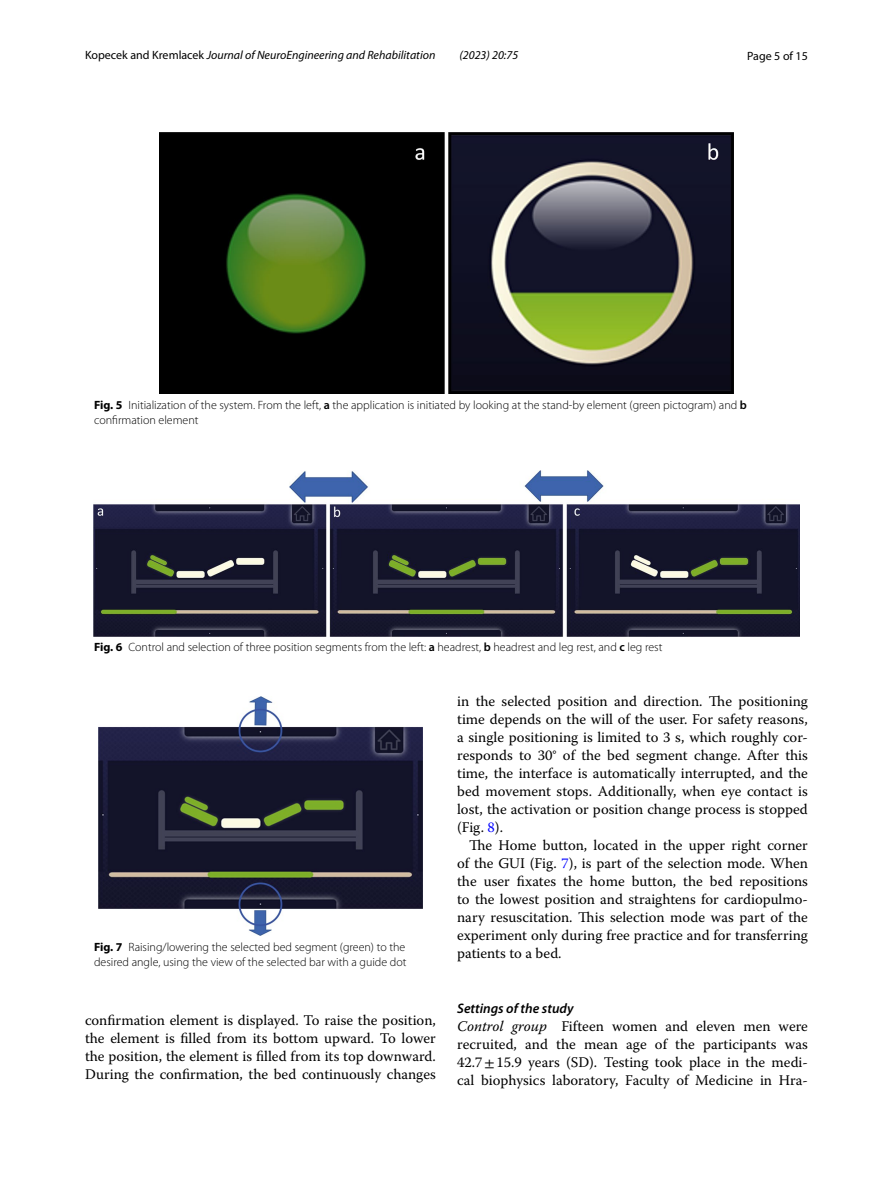
<style>
.page{position:relative;width:893px;height:1187px;background:#fff}
.page>*{position:absolute;margin:0;border:0;box-sizing:border-box;transform-origin:0 0}
.t1{font:14.7px/18px "Warnock Pro";color:#000;text-align:justify}
.t2{font:italic 600 13.8px "Myriad Pro";color:#000}
.t3{font:300 12px/15px "Myriad Pro";color:#000}
.t4{font:italic 12px "Myriad Pro";color:#000}
.t5{font:12px "Myriad Pro";color:#000}
.s1{font-style:normal}
.s2{font-weight:700}
.s3{font-weight:600}
.s4{color:#00f}
.s5{font-style:italic}
.s6{font-family:"STIX"}
</style>
<div class="page">
<img style="left:159px;top:133px;width:575px;height:261px">
<img style="left:93px;top:471px;width:706px;height:165px">
<img style="left:99px;top:696px;width:323px;height:239px">
<p class="t4" style="left:85px;top:48px;width:352px"><span class="s1">Kopecek and Kremlacek</span> Journal of NeuroEngineering and Rehabilitation</p>
<p class="t4" style="left:459px;top:48px;width:60px">(2023) 20:75</p>
<p class="t5" style="left:747px;top:48px;width:62px">Page 5 of 15</p>
<p class="t3" style="left:94px;top:397px;width:654px"><span class="s2">Fig. 5</span> Initialization of the system. From the left, <span class="s3">a</span> the application is initiated by looking at the stand-by element (green pictogram) and <span class="s3">b </span>confirmation element</p>
<p class="t3" style="left:94px;top:640px;width:570px"><span class="s2">Fig. 6</span> Control and selection of three position segments from the left: <span class="s3">a</span> headrest, <span class="s3">b</span> headrest and leg rest, and <span class="s3">c</span> leg rest</p>
<p class="t3" style="left:94px;top:939px;width:314px"><span class="s2">Fig. 7</span> Raising/lowering the selected bed segment (green) to the desired angle, using the view of the selected bar with a guide dot</p>
<p class="t1" style="left:85px;top:1010px;width:352px">confirmation element is displayed. To raise the position, the element is filled from its bottom upward. To lower the position, the element is filled from its top downward.<br>During the confirmation, the bed continuously changes</p>
<p class="t1" style="left:457px;top:691px;width:352px">in the selected position and direction. The positioning time depends on the will of the user. For safety reasons, a single positioning is limited to 3 s, which roughly cor&shy;responds to 30° of the bed segment change. After this time, the interface is automatically interrupted, and the bed movement stops. Additionally, when eye contact is lost, the activation or position change process is stopped (Fig. <span class="s4">8</span>).</p>
<p class="t1" style="left:457px;top:835px;width:352px;text-indent:12px">The Home button, located in the upper right corner of the GUI (Fig. <span class="s4">7</span>), is part of the selection mode. When the user fixates the home button, the bed repositions to the lowest position and straightens for cardiopulmo&shy;nary resuscitation. This selection mode was part of the experiment only during free practice and for transferring patients to a bed.</p>
<p class="t2" style="left:457px;top:999px;width:118px">Settings of the study</p>
<p class="t1" style="left:457px;top:1016px;width:352px"><span class="s5">Control group</span> Fifteen women and eleven men were recruited, and the mean age of the participants was 42.7<span class="s6">±</span>15.9 years (SD). Testing took place in the medi&shy;cal biophysics laboratory, Faculty of Medicine in Hra-</p>
</div>
